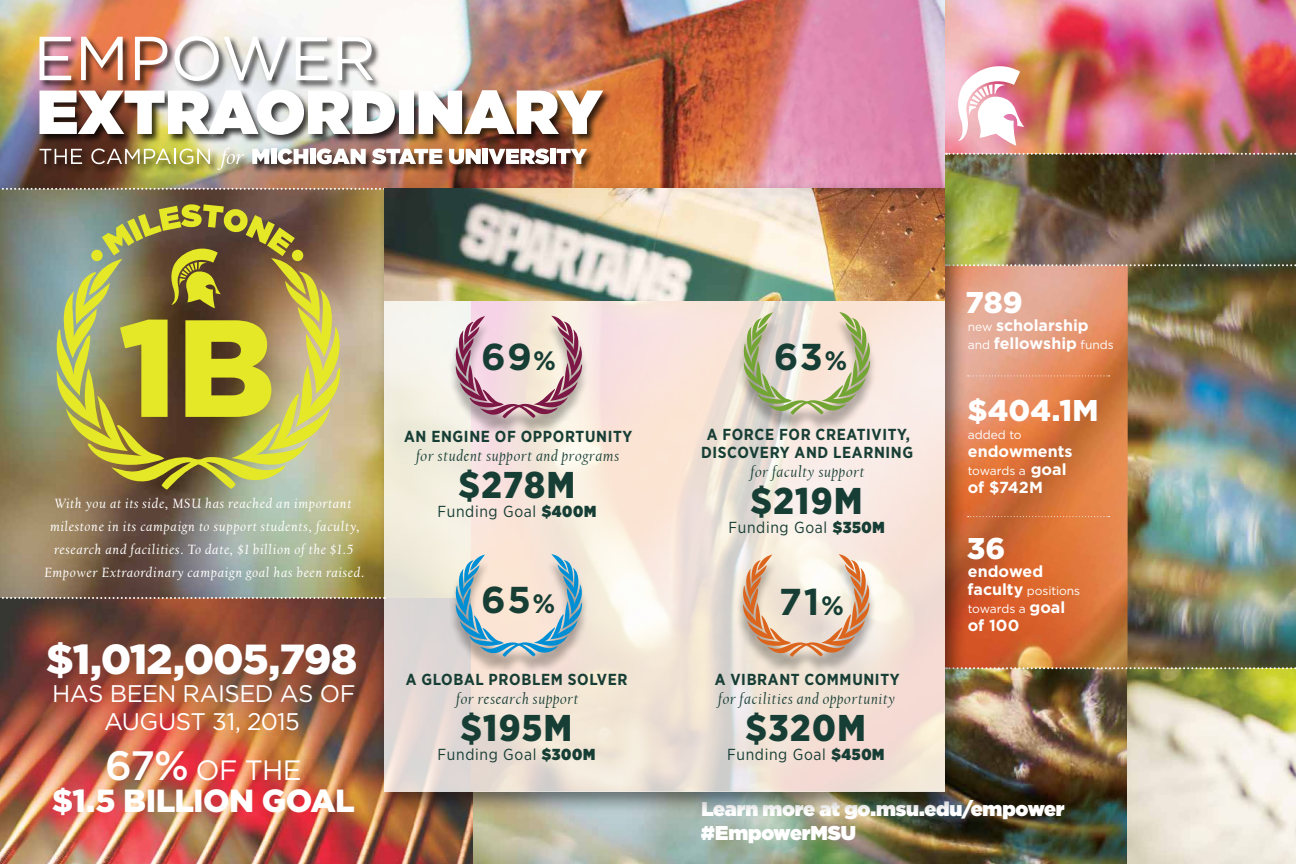
<style>
.page{position:relative;width:1296px;height:864px;background:#fff}
.page>*{position:absolute;margin:0;border:0;box-sizing:border-box;transform-origin:0 0}
.t1{font:900 42px "Gotham";letter-spacing:-.03em;color:#fff}
.t2{font:700 37.4px "Gotham";letter-spacing:.035em;color:#173e35}
.t3{font:900 37.3px "Gotham Narrow";letter-spacing:.04em;color:#173e35}
.t4{font:900 32px "Gotham";letter-spacing:-.02em;color:#fff}
.t5{font:900 30px "Gotham";color:#fff}
.t6{font:28px "Gotham";color:#fff}
.t7{font:24px/28px "Gotham";letter-spacing:-.025em;color:#fff;text-align:center}
.t8{font:900 20px/24px "Gotham";letter-spacing:-.01em;color:#fff}
.t9{font:700 16px/18.6px "Gotham Narrow";letter-spacing:.04em;color:#173e35;text-align:center}
.t10{font:italic 16px "Californian FB";letter-spacing:.04em;color:#173e35}
.t11{font:16px "Gotham Narrow";letter-spacing:.04em;color:#173e35}
.t12{font:700 16px/18px "Gotham";color:#fff}
.t13{font:italic 14px/23px "Californian FB Text";letter-spacing:.05em;color:#fff;text-align:center}
.t14{font:12px/18px "Gotham";letter-spacing:-.01em;color:#fff}
.s1{font-weight:500;font-size:41px}
.s2{font-size:26.6px}
.s3{font-weight:900}
.s4{font-weight:400;font-size:12px}
.s5{font-weight:700;font-size:16px}
</style>
<div class="page">
<img style="left:0;top:153px;width:1296px;height:711px">
<img style="left:0;top:599px;width:472px;height:265px">
<img style="left:945px;top:0;width:351px;height:153px">
<img style="left:0;top:0;width:945px;height:188px">
<img style="left:967px;top:266px;width:161px;height:526px">
<img style="left:1128px;top:669px;width:168px;height:195px">
<div style="left:39px;top:35px;width:573px;height:144px;background:#000;opacity:.75"></div>
<svg style="left:217px;top:148px;width:27px;height:22px"></svg>
<svg style="left:39px;top:149px;width:43px;height:15px"></svg>
<svg style="left:91px;top:149px;width:119px;height:15px"></svg>
<svg style="left:252px;top:149px;width:17px;height:15px"></svg>
<div style="left:271px;top:149px;width:5px;height:15px;background:#fff"></div>
<svg style="left:278px;top:148px;width:30px;height:16px"></svg>
<div style="left:310px;top:149px;width:5px;height:15px;background:#fff"></div>
<svg style="left:317px;top:148px;width:49px;height:16px"></svg>
<svg style="left:372px;top:149px;width:70px;height:15px"></svg>
<svg style="left:449px;top:149px;width:32px;height:15px"></svg>
<div style="left:483px;top:149px;width:5px;height:15px;background:#fff"></div>
<svg style="left:488px;top:149px;width:61px;height:15px"></svg>
<div style="left:550px;top:149px;width:5px;height:15px;background:#fff"></div>
<svg style="left:557px;top:149px;width:30px;height:15px"></svg>
<svg style="left:39px;top:37px;width:32px;height:43px"></svg>
<svg style="left:81px;top:37px;width:42px;height:43px"></svg>
<svg style="left:135px;top:37px;width:32px;height:43px"></svg>
<svg style="left:174px;top:36px;width:113px;height:45px"></svg>
<svg style="left:296px;top:37px;width:31px;height:43px"></svg>
<svg style="left:337px;top:37px;width:36px;height:43px"></svg>
<svg style="left:39px;top:90px;width:356px;height:45px"></svg>
<div style="left:399px;top:91px;width:15px;height:43px;background:#fff"></div>
<img style="left:419px;top:90px;width:184px;height:44px">
<svg style="left:968px;top:375px;width:142px;height:1px"></svg>
<svg style="left:968px;top:516px;width:142px;height:1px"></svg>
<svg style="left:0;top:188px;width:376px;height:2px"></svg>
<svg style="left:967px;top:264px;width:329px;height:2px"></svg>
<svg style="left:967px;top:667px;width:329px;height:2px"></svg>
<div style="left:376px;top:181px;width:591px;height:633px;background:#000;opacity:.6"></div>
<svg style="left:385px;top:301px;width:560px;height:491px;background:#f1e4db"></svg>
<img style="left:385px;top:189px;width:560px;height:112px">
<div style="left:449px;top:321px;width:140px;height:116px;background:#000;opacity:.4"></div>
<svg style="left:453px;top:316px;width:131px;height:102px;background:#d5b6bb"></svg>
<div style="left:449px;top:559px;width:140px;height:117px;background:#000;opacity:.4"></div>
<svg style="left:453px;top:554px;width:131px;height:103px;background:#bfcbcd"></svg>
<div style="left:737px;top:317px;width:140px;height:116px;background:#000;opacity:.4"></div>
<svg style="left:741px;top:312px;width:131px;height:103px;background:#d0ceb1"></svg>
<div style="left:736px;top:559px;width:141px;height:117px;background:#000;opacity:.4"></div>
<svg style="left:741px;top:554px;width:131px;height:103px;background:#e5c8b2"></svg>
<svg style="left:954px;top:57px;width:70px;height:89px"></svg>
<img style="left:51px;top:204px;width:294px;height:286px">
<div style="left:91px;top:250px;width:12px;height:11px;background:#e4e826;border-radius:50%"></div>
<div style="left:292px;top:250px;width:11px;height:11px;background:#e4e826;border-radius:50%"></div>
<svg style="left:0;top:597px;width:385px;height:2px"></svg>
<svg style="left:946px;top:153px;width:350px;height:2px"></svg>
<p class="t13" style="left:44px;top:492px;width:322px">With you at its side, MSU has reached an important milestone in its campaign to support students, faculty, research and facilities. To date, $1 billion of the $1.5<br>Empower Extraordinary campaign goal has been raised.</p>
<h1 class="t1" style="left:46px;top:631px;width:313px">$1,012,005,798</h1>
<h3 class="t7" style="left:52px;top:679px;width:305px">HAS BEEN RAISED AS OF<br>AUGUST 31, 2015</h3>
<h3 class="t6" style="left:105px;top:753px;width:198px"><span class="s1">67%</span> OF THE</h3>
<h3 class="t4" style="left:52px;top:779px;width:304px">$1.5 BILLION GOAL</h3>
<h2 class="t2" style="left:481px;top:332px;width:77px">69<span class="s2">%</span></h2>
<p class="t9" style="left:404px;top:427px;width:230px">AN ENGINE OF OPPORTUNITY</p>
<p class="t10" style="left:416px;top:446px;width:205px">for student support and programs</p>
<h3 class="t3" style="left:458px;top:460px;width:118px">$278M</h3>
<p class="t11" style="left:438px;top:501px;width:160px">Funding Goal <span class="s3">$400M</span></p>
<h2 class="t2" style="left:481px;top:575px;width:76px">65<span class="s2">%</span></h2>
<p class="t9" style="left:406px;top:670px;width:223px">A GLOBAL PROBLEM SOLVER</p>
<p class="t10" style="left:456px;top:690px;width:124px">for research support</p>
<h3 class="t3" style="left:460px;top:703px;width:113px">$195M</h3>
<p class="t11" style="left:438px;top:744px;width:159px">Funding Goal <span class="s3">$300M</span></p>
<h2 class="t2" style="left:774px;top:332px;width:75px">63<span class="s2">%</span></h2>
<p class="t9" style="left:701px;top:425px;width:214px">A FORCE FOR CREATIVITY,<br>DISCOVERY AND LEARNING</p>
<p class="t10" style="left:751px;top:463px;width:115px">for faculty support</p>
<h3 class="t3" style="left:750px;top:477px;width:113px">$219M</h3>
<p class="t11" style="left:729px;top:517px;width:158px">Funding Goal <span class="s3">$350M</span></p>
<h2 class="t2" style="left:779px;top:577px;width:67px">71<span class="s2">%</span></h2>
<p class="t9" style="left:715px;top:670px;width:186px">A VIBRANT COMMUNITY</p>
<p class="t10" style="left:718px;top:690px;width:179px">for facilities and opportunity</p>
<h3 class="t3" style="left:746px;top:703px;width:122px">$320M</h3>
<p class="t11" style="left:727px;top:744px;width:159px">Funding Goal <span class="s3">$450M</span></p>
<h3 class="t5" style="left:966px;top:282px;width:58px">789</h3>
<p class="t12" style="left:968px;top:316px;width:147px"><span class="s4">new</span> scholarship <span class="s4">and</span> fellowship <span class="s4">funds</span></p>
<h3 class="t5" style="left:968px;top:390px;width:132px">$404.1M</h3>
<p class="t14" style="left:968px;top:425px;width:55px">added to</p>
<p class="t12" style="left:968px;top:442px;width:106px">endowments</p>
<p class="t14" style="left:968px;top:461px;width:100px">towards a <span class="s5">goal</span></p>
<p class="t12" style="left:968px;top:478px;width:77px">of $742M</p>
<h3 class="t5" style="left:967px;top:528px;width:40px">36</h3>
<p class="t12" style="left:968px;top:562px;width:77px">endowed</p>
<p class="t14" style="left:968px;top:581px;width:114px"><span class="s5">faculty</span> positions towards a <span class="s5">goal</span></p>
<p class="t12" style="left:968px;top:616px;width:53px">of 100</p>
<h3 class="t8" style="left:701px;top:797px;width:365px">Learn more at go.msu.edu/empower #EmpowerMSU</h3>
</div>
